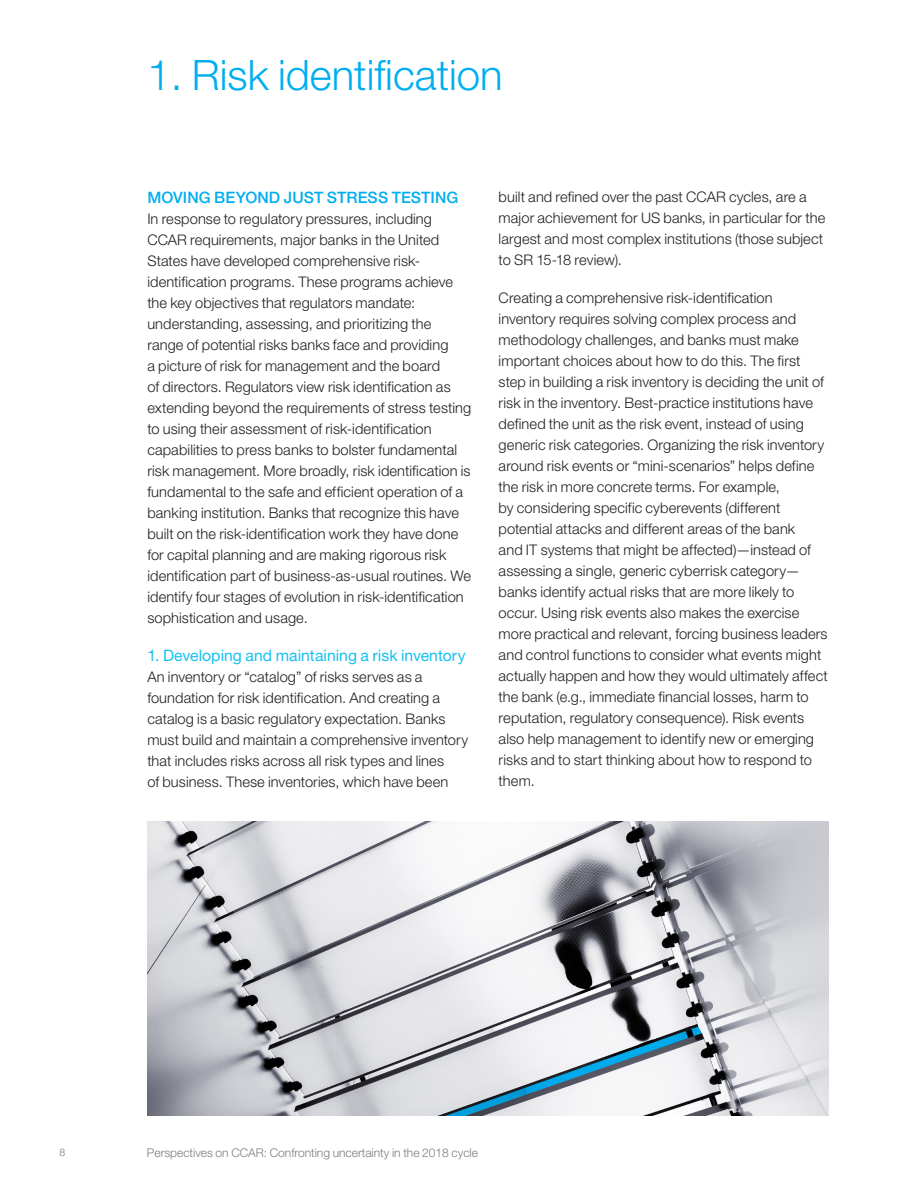
<style>
.page{position:relative;width:918px;height:1188px;background:#fff}
.page>*{position:absolute;margin:0;border:0;box-sizing:border-box;transform-origin:0 0}
.Chapter_heading{font:300 42px "Helvetica Neue LT Std";color:#00aeef}
.Heading_-_Level_2{font:15.75px "Helvetica Neue LT Std";color:#15c0f2}
.Heading{font:500 15.75px "Helvetica Neue LT Std";letter-spacing:.005em;color:#00aeef}
.Body{font:300 14.7px/21px "Helvetica Neue LT Std";letter-spacing:.005em;color:#231f20}
.t1{font:300 12px "Helvetica Neue LT Std";color:#7a7c7f}
.t2{font:300 10.5px "Helvetica Neue LT Std";color:#7a7c7f}
</style>
<div class="page">
<img style="left:147px;top:822px;width:682px;height:294px">
<h2 class="Chapter_heading" style="left:147px;top:49px;width:357px">1. Risk identification</h2>
<h3 class="Heading" style="left:147px;top:188px;width:313px">MOVING BEYOND JUST STRESS TESTING</h3>
<p class="Body" style="left:147px;top:208px;width:325px">In response to regulatory pressures, including CCAR requirements, major banks in the United States have developed comprehensive risk&shy;identification programs. These programs achieve the key objectives that regulators mandate: understanding, assessing, and prioritizing the<br>range of potential risks banks face and providing<br>a picture of risk for management and the board<br>of directors. Regulators view risk identification as extending beyond the requirements of stress testing to using their assessment of risk-identification capabilities to press banks to bolster fundamental risk management. More broadly, risk identification is fundamental to the safe and efficient operation of a banking institution. Banks that recognize this have built on the risk-identification work they have done for capital planning and are making rigorous risk identification part of business-as-usual routines. We identify four stages of evolution in risk-identification sophistication and usage.</p>
<h4 class="Heading_-_Level_2" style="left:147px;top:646px;width:320px">1. Developing and maintaining a risk inventory</h4>
<p class="Body" style="left:147px;top:666px;width:322px">An inventory or “catalog” of risks serves as a foundation for risk identification. And creating a catalog is a basic regulatory expectation. Banks must build and maintain a comprehensive inventory that includes risks across all risk types and lines<br>of business. These inventories, which have been</p>
<p class="Body" style="left:499px;top:186px;width:328px">built and refined over the past CCAR cycles, are a major achievement for US banks, in particular for the largest and most complex institutions (those subject to SR 15-18 review).</p>
<p class="Body" style="left:499px;top:287px;width:331px">Creating a comprehensive risk-identification inventory requires solving complex process and methodology challenges, and banks must make important choices about how to do this. The first step in building a risk inventory is deciding the unit of risk in the inventory. Best-practice institutions have defined the unit as the risk event, instead of using generic risk categories. Organizing the risk inventory around risk events or “mini-scenarios” helps define the risk in more concrete terms. For example,<br>by considering specific cyberevents (different potential attacks and different areas of the bank<br>and IT systems that might be affected)—instead of assessing a single, generic cyberrisk category— banks identify actual risks that are more likely to occur. Using risk events also makes the exercise more practical and relevant, forcing business leaders and control functions to consider what events might actually happen and how they would ultimately affect the bank (e.g., immediate financial losses, harm to reputation, regulatory consequence). Risk events also help management to identify new or emerging risks and to start thinking about how to respond to them.</p>
<p class="t2" style="left:60px;top:1145px;width:7px">8</p>
<p class="t1" style="left:147px;top:1145px;width:333px">Perspectives on CCAR: Confronting uncertainty in the 2018 cycle</p>
</div>
